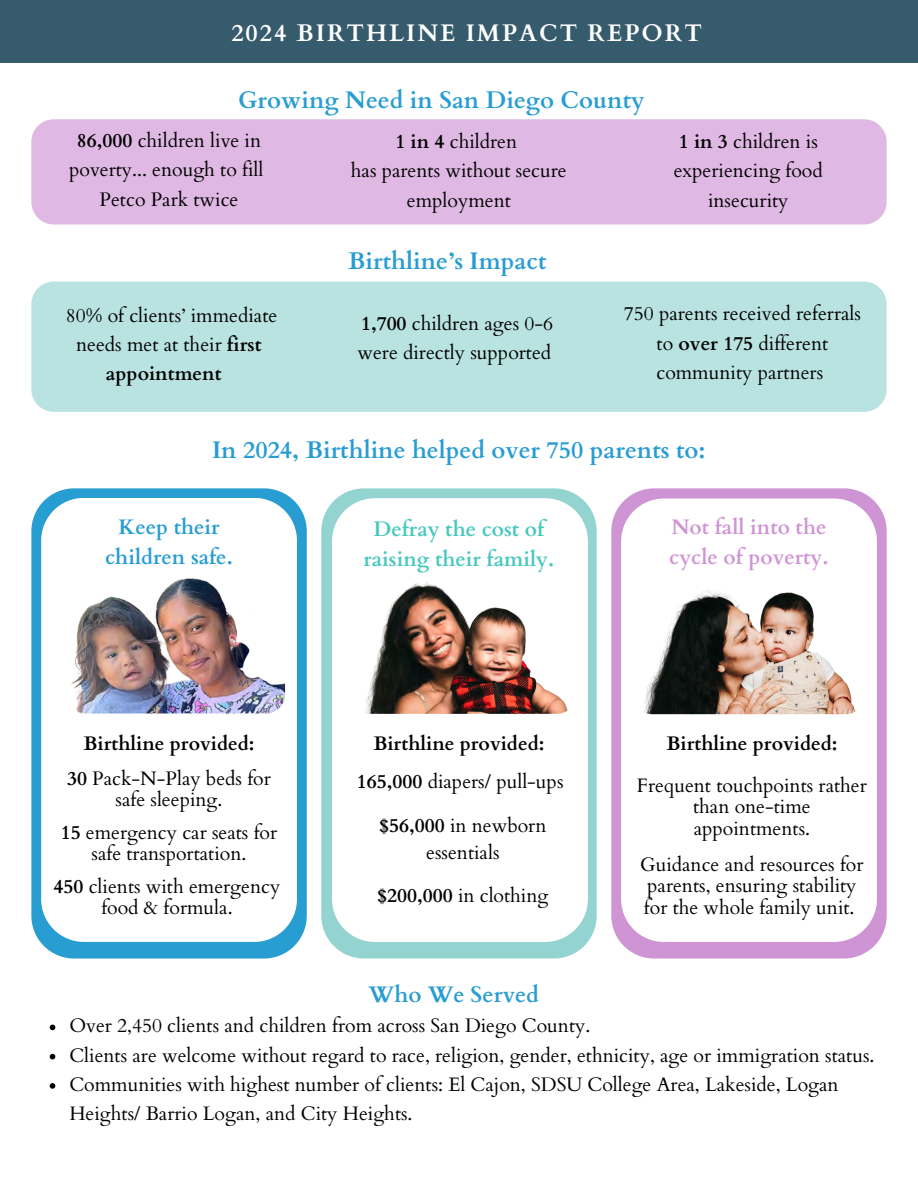
<style>
.page{position:relative;width:918px;height:1188px;background:#fff}
.page>*{position:absolute;margin:0;border:0;box-sizing:border-box;transform-origin:0 0}
.t1{font:700 24px "Cardo";color:#289dd2}
.t2{font:700 24px "Cardo";letter-spacing:.08em;color:#fff}
.t3{font:24px "Cardo";letter-spacing:.08em;color:#fff}
.t4{font:700 22.5px "Cardo";color:#289dd2}
.t5{font:700 21px/29.2px "Cardo";color:#47c8bf;text-align:center}
.t6{font:700 21px/29.2px "Cardo";color:#cf94d4}
.t7{font:700 21px/29.2px "Cardo";color:#289dd2;text-align:center}
.t8{font:19.5px/29.2px "Cardo";color:#000;text-align:center}
.t9{font:700 19.5px "Cardo";color:#000}
.s1{font-weight:700}
</style>
<div class="page">
<div style="left:0;top:0;width:918px;height:63px;background:#365b6d"></div>
<svg style="left:31px;top:488px;width:276px;height:470px;fill:#289dd2"></svg>
<svg style="left:321px;top:488px;width:276px;height:470px;fill:#94d4d0"></svg>
<svg style="left:611px;top:488px;width:276px;height:470px;fill:#cf94d4"></svg>
<svg style="left:41px;top:498px;width:256px;height:444px"></svg>
<img style="left:53px;top:575px;width:232px;height:139px">
<svg style="left:332px;top:498px;width:256px;height:444px"></svg>
<img style="left:344px;top:575px;width:232px;height:139px">
<svg style="left:621px;top:499px;width:256px;height:443px"></svg>
<img style="left:633px;top:576px;width:232px;height:138px">
<div style="left:31px;top:282px;width:856px;height:130px;background:#b9e3e0;border-radius:22px"></div>
<div style="left:31px;top:119px;width:855px;height:106px;background:#dfb9e3;border-radius:22px"></div>
<svg style="left:50px;top:1025px;width:5px;height:5px"></svg>
<svg style="left:50px;top:1054px;width:5px;height:5px"></svg>
<svg style="left:50px;top:1083px;width:5px;height:6px"></svg>
<h2 class="t3" style="left:282px;top:16px;width:356px">LOVE ANOTHER MOTHER</h2>
<p class="t2" style="left:231px;top:17px;width:472px">2024 BIRTHLINE IMPAC REPORT</p>
<p class="t1" style="left:238px;top:84px;width:408px">Growing Need in San Diego County</p>
<p class="t8" style="left:69px;top:126px;width:196px"><span class="s1">86,000</span> children live in poverty... enough to fill</p>
<p class="t8" style="left:100px;top:185px;width:140px">Petco Park twice</p>
<p class="t8" style="left:351px;top:127px;width:217px"><span class="s1">1 in 4</span> children<br>has parents without secure employment</p>
<p class="t8" style="left:674px;top:127px;width:151px"><span class="s1">1 in 3</span> children is experiencing food insecurity</p>
<h3 class="t8" style="left:66px;top:301px;width:213px">80% of clients’ immediate</h3>
<h3 class="t8" style="left:76px;top:330px;width:187px">needs met at their <span class="s1">first</span></h3>
<h3 class="t9" style="left:106px;top:361px;width:117px">appointment</h3>
<p class="t1" style="left:348px;top:246px;width:200px">Birthline’s Impact</p>
<p class="t8" style="left:357px;top:309px;width:197px;text-align:left"><span class="s1">1,700</span> children ages 0-6 were directly supported</p>
<p class="t8" style="left:624px;top:300px;width:239px">750 parents received referrals to <span class="s1">over 175</span> different community partners</p>
<p class="t1" style="left:212px;top:434px;width:495px">In 2024, Birthline helped over 750 parents to:</p>
<p class="t7" style="left:105px;top:513px;width:129px">Keep their children safe.</p>
<p class="t5" style="left:363px;top:515px;width:192px">Defray the cost of raising their family.</p>
<h3 class="t6" style="left:669px;top:513px;width:161px">Not fall into the cycle of poverty.</h3>
<p class="t9" style="left:83px;top:731px;width:173px">Birthline provided:</p>
<p class="t9" style="left:373px;top:731px;width:173px">Birthline provided:</p>
<p class="t8" style="left:67px;top:768px;width:205px;line-height:21.3px"><span class="s1">30</span> Pack-N-Play beds for safe sleeping.</p>
<h3 class="t8" style="left:61px;top:822px;width:218px;line-height:21.3px"><span class="s1">15</span> emergency car seats for safe transportation.</h3>
<p class="t8" style="left:54px;top:876px;width:228px;line-height:21.3px"><span class="s1">450</span> clients with emergency food &amp; formula.</p>
<h4 class="t8" style="left:357px;top:767px;width:208px"><span class="s1">165,000</span> diapers/ pull-ups</h4>
<p class="t8" style="left:379px;top:812px;width:169px;line-height:27px"><span class="s1">$56,000</span> in newborn essentials</p>
<h4 class="t8" style="left:377px;top:881px;width:173px"><span class="s1">$200,000</span> in clothing</h4>
<h4 class="t9" style="left:666px;top:731px;width:173px">Birthline provided:</h4>
<h4 class="t8" style="left:637px;top:775px;width:231px;line-height:21.3px">Frequent touchpoints rather than one-time appointments.</h4>
<p class="t8" style="left:640px;top:854px;width:225px;line-height:21.3px;text-align:left">Guidance and resources for parents, ensuring stability for the whole family unit.</p>
<h4 class="t4" style="left:369px;top:979px;width:172px">Who We Served</h4>
<p class="t8" style="left:69px;top:1012px;width:523px">Over 2,450 clients and children from across San Diego County.</p>
<h4 class="t8" style="left:69px;top:1041px;width:807px">Clients are welcome without regard to race, religion, gender, ethnicity, age or immigration status.</h4>
<p class="t8" style="left:69px;top:1070px;width:771px">Communities with highest number of clients: El Cajon, SDSU College Area, Lakeside, Logan</p>
<p class="t8" style="left:69px;top:1099px;width:345px">Heights/ Barrio Logan, and City Heights.</p>
</div>
